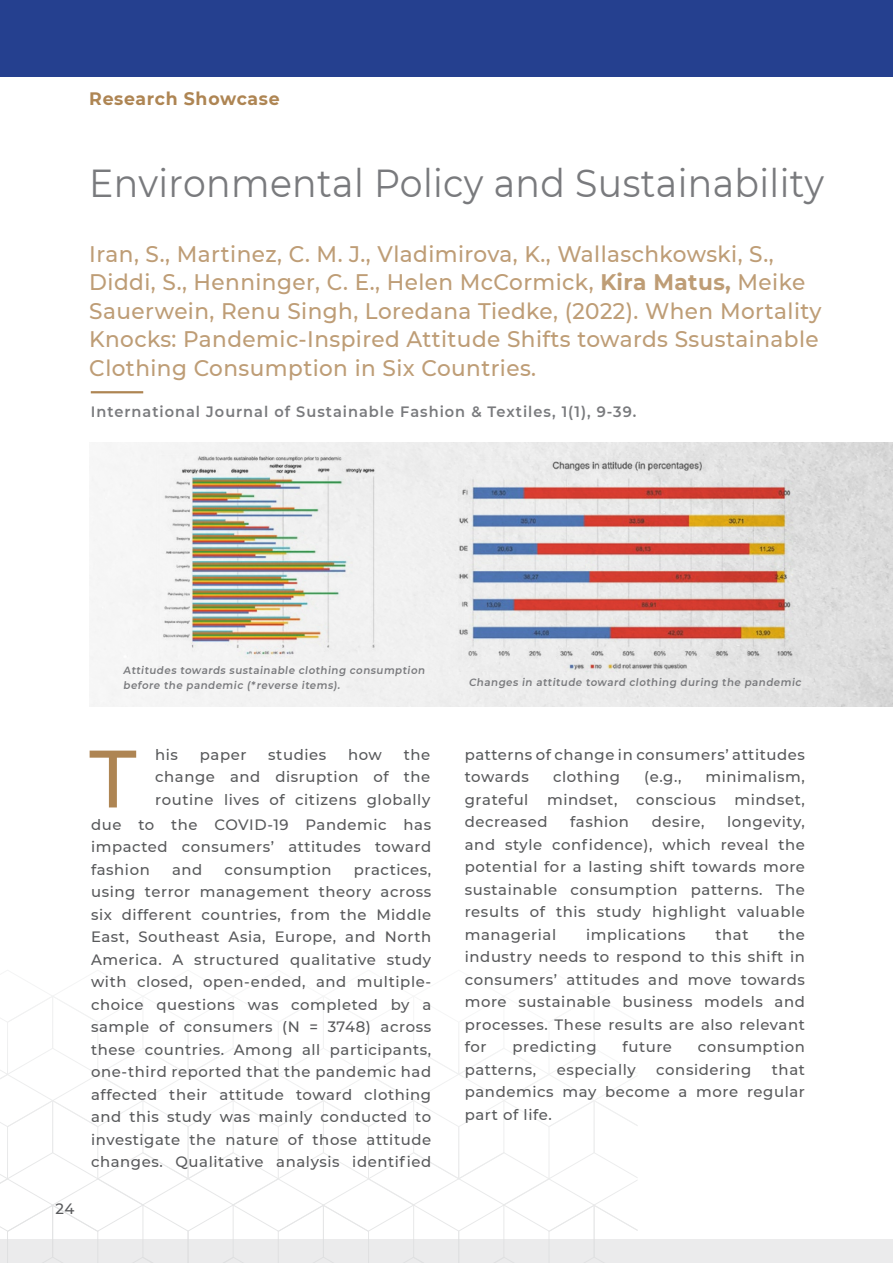
<style>
.page{position:relative;width:893px;height:1263px;background:#fff}
.page>*{position:absolute;margin:0;border:0;box-sizing:border-box;transform-origin:0 0}
.t1{font:500 81.3px "Montserrat";color:#ae8553}
.t2{font:39px "Montserrat";letter-spacing:.01em;color:#797a7d;scale:.93 1}
.t3{font:500 22.5px/28.5px "Montserrat";letter-spacing:.02em;color:#be9d76;scale:.96 1}
.t4{font:700 18px "Montserrat";letter-spacing:.04em;color:#ae8553;scale:.96 1}
.t5{font:500 15px/22.5px "Montserrat";letter-spacing:.04em;color:#58595b;text-align:justify}
.t6{font:600 15px "Montserrat";letter-spacing:.07em;color:#797a7d}
.t7{font:600 10.5px/15px "Montserrat";color:#797a7d}
.s1{font-weight:700}
</style>
<div class="page">
<div style="left:0;top:0;width:893px;height:77px;background:#25408f"></div>
<div style="left:0;top:1239px;width:893px;height:24px;background:#ebebec"></div>
<svg style="left:0;top:972px;width:638px;height:291px"></svg>
<hr style="left:91px;top:391px;width:52px;height:2px;background:#ae8553">
<img style="left:156px;top:450px;width:227px;height:211px">
<img style="left:459px;top:458px;width:339px;height:214px">
<p class="t4" style="left:89px;top:85px;width:200px">Research Showcase</p>
<p class="t2" style="left:89px;top:157px;width:792px">Environmental Policy and Sustainability</p>
<p class="t3" style="left:89px;top:239px;width:764px">Iran, S., Martinez, C. M. J., Vladimirova, K., Wallaschkowski, S., Diddi, S., Henninger, C. E., Helen McCormick, <span class="s1">Kira Matus,</span> Meike Sauerwein, Renu Singh, Loredana Tiedke, (2022). When Mortality Knocks: Pandemic-Inspired Attitude Shifts towards Ssustainable Clothing Consumption in Six Countries.</p>
<p class="t6" style="left:91px;top:401px;width:547px">International Journal of Sustainable Fashion &amp; Textiles, 1(1), 9-39.</p>
<p class="t7" style="left:123px;top:662px;width:305px">Attitudes towards sustainable clothing consumption before the pandemic (*reverse items).</p>
<p class="t5" style="left:56px;top:1196px;width:20px">24</p>
<p class="t1" style="left:89px;top:722px;width:49px">T</p>
<p class="t5" style="left:155px;top:742px;width:24px">his</p>
<p class="t5" style="left:200px;top:742px;width:48px">paper</p>
<p class="t5" style="left:268px;top:742px;width:60px">studies</p>
<p class="t5" style="left:348px;top:742px;width:35px">how</p>
<p class="t5" style="left:155px;top:742px;width:277px;text-align:right">the<br>change and disruption of the</p>
<p class="t5" style="left:155px;top:787px;width:277px">routine lives of citizens globally</p>
<p class="t5" style="left:91px;top:812px;width:342px">due to the COVID-19 Pandemic has impacted consumers’ attitudes toward fashion</p>
<p class="t5" style="left:91px;top:857px;width:342px;text-indent:263px">practices, using terror management theory across six different countries, from the Middle East, Southeast Asia, Europe, and North America. A structured qualitative study with closed, open-ended, and multiple&shy;choice questions was completed by a sample of consumers (N = 3748) across these countries. Among all participants, one-third reported that the pandemic had affected their attitude toward clothing and this study was mainly conducted to investigate the nature of those attitude changes. Qualitative analysis identified</p>
<p class="t5" style="left:172px;top:857px;width:32px">and</p>
<p class="t5" style="left:225px;top:857px;width:108px">consumption</p>
<p class="t7" style="left:469px;top:674px;width:335px">Changes in attitude toward clothing during the pandemic</p>
<p class="t5" style="left:465px;top:742px;width:342px">patterns of change in consumers’ attitudes towards</p>
<p class="t5" style="left:465px;top:765px;width:342px;text-indent:241px">minimalism, grateful mindset, conscious mindset, decreased</p>
<p class="t5" style="left:553px;top:765px;width:68px">clothing</p>
<p class="t5" style="left:644px;top:765px;width:39px">(e.g.,</p>
<p class="t5" style="left:465px;top:810px;width:342px;text-indent:262px">longevity, and style confidence), which reveal the potential for a lasting shift towards more sustainable consumption patterns. The results of this study highlight valuable managerial</p>
<p class="t5" style="left:570px;top:810px;width:60px">fashion</p>
<p class="t5" style="left:652px;top:810px;width:54px">desire,</p>
<p class="t5" style="left:586px;top:922px;width:101px">implications</p>
<p class="t5" style="left:715px;top:922px;width:35px">that</p>
<p class="t5" style="left:465px;top:922px;width:342px;text-indent:314px">the industry needs to respond to this shift in consumers’ attitudes and move towards more sustainable business models and processes. These results are also relevant for</p>
<p class="t5" style="left:513px;top:1035px;width:86px">predicting</p>
<p class="t5" style="left:623px;top:1035px;width:51px">future</p>
<p class="t5" style="left:698px;top:1035px;width:108px">consumption</p>
<p class="t5" style="left:465px;top:1057px;width:73px">patterns,</p>
<p class="t5" style="left:557px;top:1057px;width:81px">especially</p>
<p class="t5" style="left:656px;top:1057px;width:97px">considering</p>
<p class="t5" style="left:465px;top:1057px;width:342px;text-indent:307px">that pandemics may become a more regular part of life.</p>
</div>
